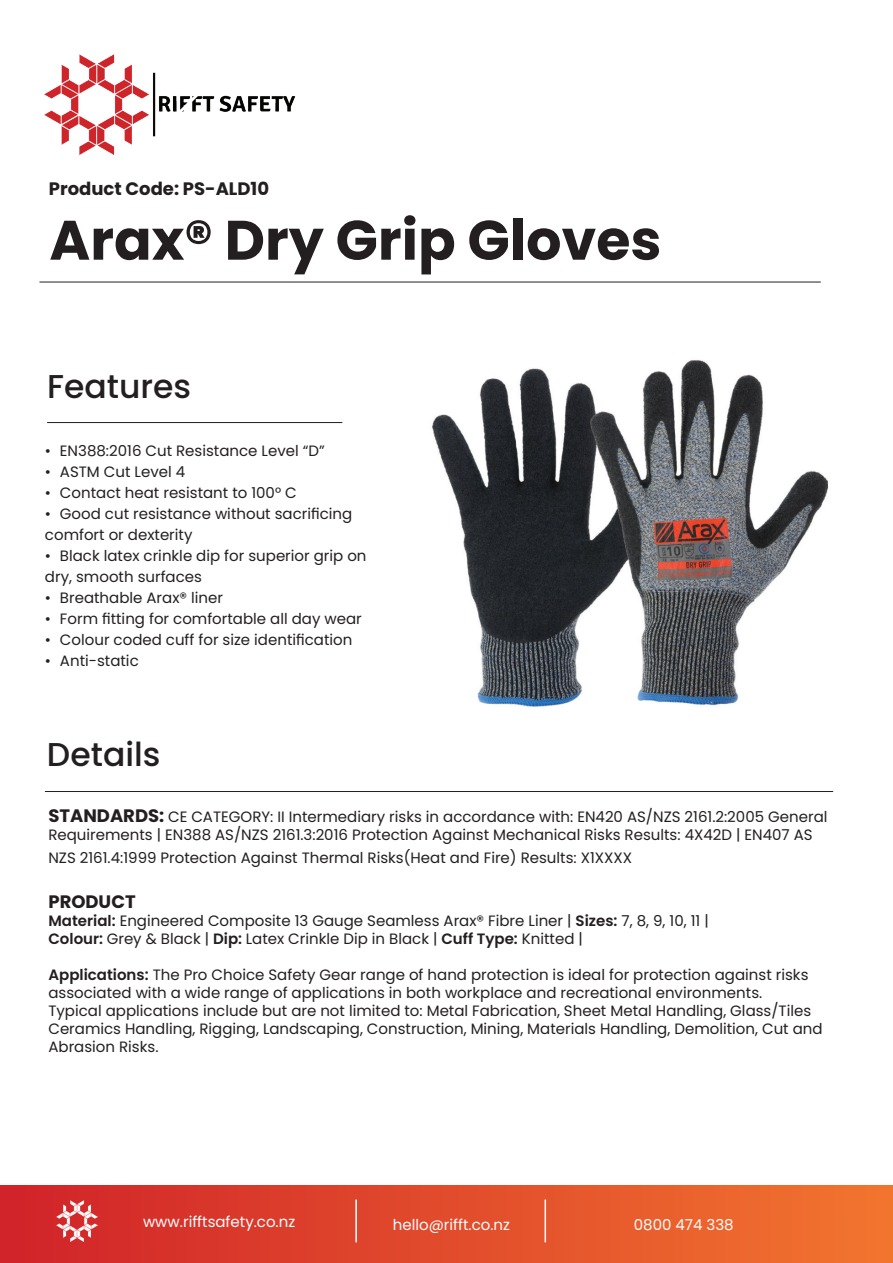
<style>
.page{position:relative;width:893px;height:1263px;background:#fff}
.page>*{position:absolute;margin:0;border:0;box-sizing:border-box;transform-origin:0 0}
.t1{font:700 55.5px "Poppins";color:#231f20}
.t2{font:500 33px "Poppins";color:#231f20}
.t3{font:700 18px "Poppins";color:#231f20}
.t4{font:15px/18px "Poppins";color:#231f20}
.t5{font:15px "Poppins";color:#fff}
.s1{font-weight:700;font-size:18px}
.s2{font-weight:600}
</style>
<div class="page">
<img style="left:45px;top:54px;width:251px;height:101px">
<hr style="left:39px;top:282px;width:782px;height:1px;background:#231f20">
<hr style="left:47px;top:422px;width:295px;height:1px;background:#231f20">
<hr style="left:45px;top:791px;width:788px;height:1px;background:#231f20">
<div style="left:0;top:1185px;width:893px;height:78px;background:linear-gradient(to right,#d0222a,#f2752e)"></div>
<img style="left:57px;top:1199px;width:40px;height:43px">
<hr style="left:355px;top:1199px;width:2px;height:43px;background:#fff">
<hr style="left:544px;top:1199px;width:2px;height:43px;background:#fff">
<img style="left:432px;top:360px;width:396px;height:347px">
<p class="t3" style="left:49px;top:179px;width:222px">Product Code: PS-ALD10</p>
<h1 class="t1" style="left:49px;top:208px;width:613px">Arax® Dry Grip Gloves</h1>
<h2 class="t2" style="left:47px;top:367px;width:146px">Features</h2>
<p class="t4" style="left:45px;top:442px;width:281px">• EN388:2016 Cut Resistance Level “D”</p>
<p class="t4" style="left:45px;top:463px;width:142px">• ASTM Cut Level 4</p>
<p class="t4" style="left:45px;top:484px;width:253px">• Contact heat resistant to 100° C</p>
<p class="t4" style="left:45px;top:504px;width:309px;line-height:21px">• Good cut resistance without sacrificing comfort or dexterity</p>
<p class="t4" style="left:45px;top:546px;width:323px;line-height:21px">• Black latex crinkle dip for superior grip on dry, smooth surfaces</p>
<p class="t4" style="left:45px;top:589px;width:180px">• Breathable Arax® liner</p>
<p class="t4" style="left:45px;top:610px;width:318px">• Form fitting for comfortable all day wear</p>
<p class="t4" style="left:45px;top:631px;width:309px">• Colour coded cuff for size identification</p>
<p class="t4" style="left:45px;top:652px;width:95px">• Anti-static</p>
<h2 class="t2" style="left:47px;top:736px;width:115px">Details</h2>
<p class="t4" style="left:48px;top:808px;width:781px"><span class="s1">STANDARDS:</span> CE CATEGORY: II Intermediary risks in accordance with: EN420 AS/NZS 2161.2:2005 General<br>Requirements | EN388 AS/NZS 2161.3:2016 Protection Against Mechanical Risks Results: 4X42D | EN407 AS</p>
<p class="t4" style="left:48px;top:849px;width:585px">NZS 2161.4:1999 Protection Against Thermal Risks(Heat and Fire) Results: X1XXXX</p>
<p class="t3" style="left:48px;top:891px;width:89px">PRODUCT</p>
<p class="t4" style="left:48px;top:912px;width:662px"><span class="s2">Material:</span> Engineered Composite 13 Gauge Seamless Arax® Fibre Liner | <span class="s2">Sizes:</span> 7, 8, 9, 10, 11 |<br><span class="s2">Colour:</span> Grey &amp; Black | <span class="s2">Dip:</span> Latex Crinkle Dip in Black | <span class="s2">Cuff Type:</span> Knitted |</p>
<p class="t4" style="left:48px;top:966px;width:776px"><span class="s2">Applications:</span> The Pro Choice Safety Gear range of hand protection is ideal for protection against risks associated with a wide range of applications in both workplace and recreational environments.<br>Typical applications include but are not limited to: Metal Fabrication, Sheet Metal Handling, Glass/Tiles Ceramics Handling, Rigging, Landscaping, Construction, Mining, Materials Handling, Demolition, Cut and Abrasion Risks.</p>
<p class="t5" style="left:143px;top:1213px;width:154px">www.rifftsafety.co.nz</p>
<p class="t5" style="left:393px;top:1216px;width:119px">hello@rifft.co.nz</p>
<p class="t5" style="left:634px;top:1216px;width:101px">0800 474 338</p>
</div>
